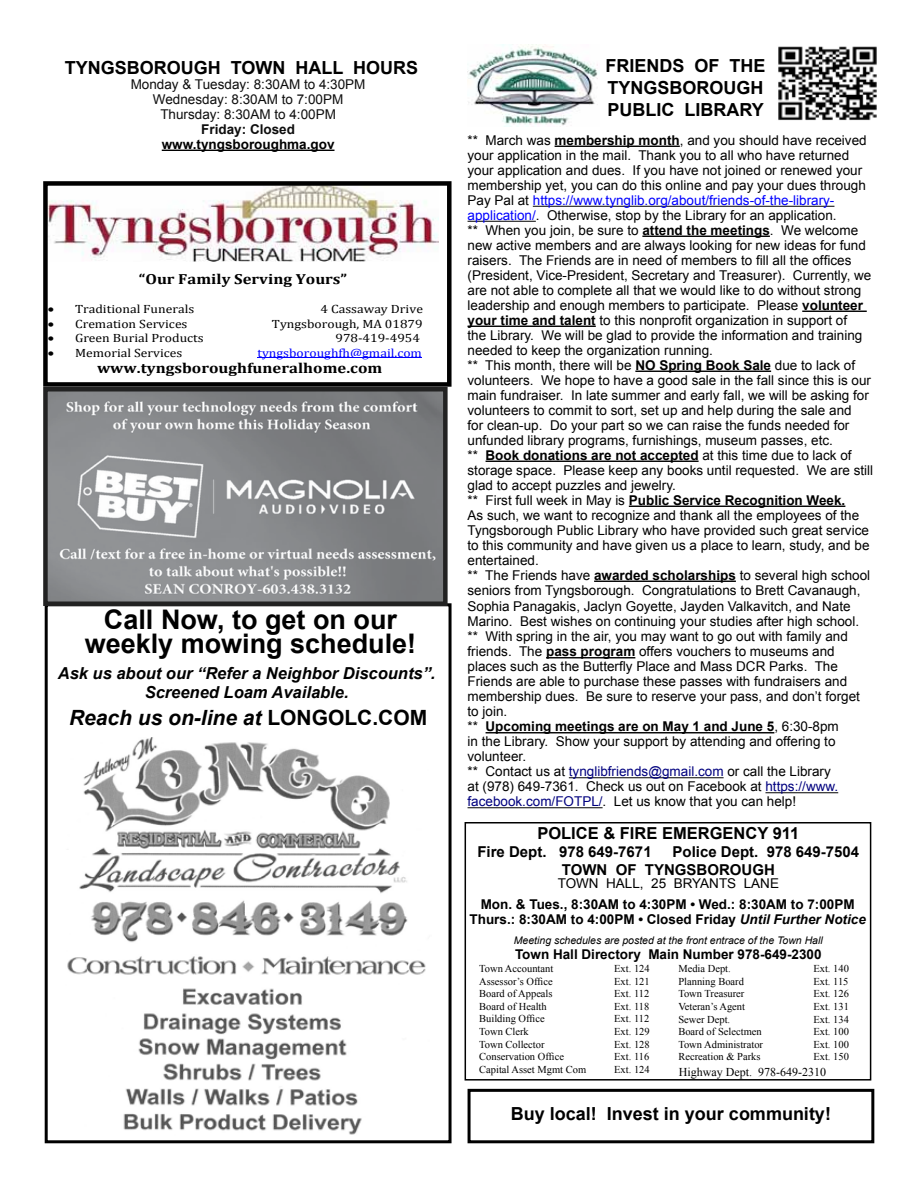
<style>
.page{position:relative;width:918px;height:1188px;background:#fff}
.page>*{position:absolute;margin:0;border:0;box-sizing:border-box;transform-origin:0 0}
.t1{font:700 27px/24px "Arial";color:#000;text-align:center}
.t2{font:italic 700 21px "Arial";color:#000}
.t3{font:700 18px/21.6px "Arial";color:#000}
.t4{font:italic 700 16.5px/19.5px "Arial";color:#000;text-align:center}
.t5{font:700 16.5px "Arial";color:#000}
.t6{font:700 15px/18px "Arial";color:#000}
.t7{font:700 14.55px "Cambria";color:#000;scale:1.14 1}
.t8{font:13.5px/15px "Arial";color:#000}
.t9{font:700 13.5px/15px "Arial";color:#000;text-align:center}
.t10{font:13.5px/15px "Arial";color:#0e0e0e;text-align:center}
.t11{font:12px "Cambria";color:#000;scale:1.14 1}
.t12{font:12px "Cambria";color:#00f;scale:1.14 1}
.t13{font:12px "Times New Roman";color:#000}
.t14{font:10.5px "Times New Roman";color:#000}
.t15{font:italic 10.5px "Arial";color:#000}
.s1{font-weight:700}
.s2{font-weight:700;color:#000}
.s3{font-style:normal}
.s4{color:#00f}
.s5{color:#00007f}
.s6{font-style:italic}
</style>
<div class="page">
<img style="left:67px;top:956px;width:359px;height:179px">
<img style="left:79px;top:738px;width:329px;height:204px">
<div style="left:45px;top:603px;width:407px;height:540px;border:3px solid #000"></div>
<img style="left:48px;top:186px;width:390px;height:75px">
<hr style="left:257px;top:358px;width:165px;height:1px;background:#00f">
<div style="left:43px;top:181px;width:409px;height:206px;border:4px solid #000"></div>
<img style="left:48px;top:392px;width:395px;height:209px">
<div style="left:43px;top:387px;width:405px;height:219px;border:4px solid #222"></div>
<img style="left:468px;top:45px;width:130px;height:81px">
<img style="left:778px;top:46px;width:99px;height:75px">
<hr style="left:555px;top:146px;width:125px;height:1px;background:#000">
<hr style="left:533px;top:206px;width:301px;height:1px;background:#000">
<hr style="left:468px;top:221px;width:68px;height:1px;background:#000">
<hr style="left:642px;top:236px;width:128px;height:1px;background:#000">
<hr style="left:802px;top:311px;width:65px;height:1px;background:#000">
<hr style="left:468px;top:326px;width:128px;height:1px;background:#000">
<hr style="left:635px;top:371px;width:136px;height:1px;background:#000">
<hr style="left:486px;top:461px;width:213px;height:1px;background:#000">
<hr style="left:629px;top:506px;width:216px;height:1px;background:#000">
<hr style="left:594px;top:581px;width:142px;height:1px;background:#000">
<hr style="left:546px;top:657px;width:89px;height:1px;background:#000">
<hr style="left:486px;top:732px;width:288px;height:1px;background:#000">
<hr style="left:569px;top:777px;width:155px;height:1px;background:#000">
<hr style="left:765px;top:792px;width:73px;height:1px;background:#000">
<hr style="left:468px;top:807px;width:135px;height:1px;background:#000">
<hr style="left:162px;top:150px;width:173px;height:1px;background:#000">
<div style="left:468px;top:1089px;width:406px;height:54px;border:3px solid #000"></div>
<div style="left:465px;top:822px;width:406px;height:259px;border:2px solid #000"></div>
<p class="t3" style="left:65px;top:57px;width:355px">TYNGSBOROUGH TOWN HALL HOURS</p>
<p class="t10" style="left:131px;top:77px;width:236px">Monday &amp; Tuesday: 8:30AM to 4:30PM<br>Wednesday: 8:30AM to 7:00PM<br>Thursday: 8:30AM to 4:00PM<br><span class="s1">Friday: Closed </span><span class="s2">www.tyngsboroughma.gov</span></p>
<p class="t7" style="left:139px;top:270px;width:184px">“Our Family Serving Yours”</p>
<p class="t11" style="left:48px;top:302px;width:130px">• Traditional Funerals</p>
<p class="t11" style="left:320px;top:302px;width:91px">4 Cassaway Drive</p>
<p class="t11" style="left:48px;top:316px;width:124px">• Cremation Services</p>
<p class="t11" style="left:272px;top:316px;width:134px">Tyngsborough, MA 01879</p>
<p class="t11" style="left:48px;top:331px;width:138px">• Green Burial Products</p>
<p class="t11" style="left:335px;top:331px;width:76px">978‐419‐4954</p>
<p class="t11" style="left:48px;top:346px;width:120px">• Memorial Services</p>
<p class="t12" style="left:257px;top:346px;width:146px">tyngsboroughfh@gmail.com</p>
<p class="t7" style="left:97px;top:360px;width:252px">www.tyngsboroughfuneralhome.com</p>
<p class="t1" style="left:85px;top:609px;width:333px">Call Now, to get on our weekly mowing schedule!</p>
<p class="t4" style="left:58px;top:664px;width:379px">Ask us about our “Refer a Neighbor Discounts”.<br>Screened Loam Available.</p>
<p class="t2" style="left:69px;top:704px;width:360px">Reach us on-line at <span class="s3">LONGOLC.COM</span></p>
<p class="t3" style="left:605px;top:56px;width:23px">Friends</p>
<p class="t3" style="left:694px;top:56px;width:13px">of</p>
<p class="t3" style="left:729px;top:56px;width:13px">the</p>
<p class="t3" style="left:607px;top:77px;width:26px">Tyngsborough<br>Public</p>
<p class="t3" style="left:684px;top:99px;width:24px">Library</p>
<p class="t8" style="left:468px;top:133px;width:407px">** March was <span class="s1">membership month</span>, and you should have received your application in the mail. Thank you to all who have returned your application and dues. If you have not joined or renewed your membership yet, you can do this online and pay your dues through Pay Pal at <span class="s4">https://www.tynglib.org/about/friends-of-the-library&shy;application/</span>. Otherwise, stop by the Library for an application.<br>** When you join, be sure to <span class="s1">attend the meetings</span>. We welcome new active members and are always looking for new ideas for fund raisers. The Friends are in need of members to fill all the offices (President, Vice-President, Secretary and Treasurer). Currently, we are not able to complete all that we would like to do without strong leadership and enough members to participate. Please <span class="s1">volunteer your time and talent</span> to this nonprofit organization in support of<br>the Library. We will be glad to provide the information and training needed to keep the organization running.<br>** This month, there will be <span class="s1">NO Spring Book Sale</span> due to lack of volunteers. We hope to have a good sale in the fall since this is our main fundraiser. In late summer and early fall, we will be asking for volunteers to commit to sort, set up and help during the sale and<br>for clean-up. Do your part so we can raise the funds needed for unfunded library programs, furnishings, museum passes, etc.<br>** <span class="s1">Book donations are not accepted</span> at this time due to lack of storage space. Please keep any books until requested. We are still glad to accept puzzles and jewelry.<br>** First full week in May is <span class="s1">Public Service Recognition Week.<br></span>As such, we want to recognize and thank all the employees of the Tyngsborough Public Library who have provided such great service to this community and have given us a place to learn, study, and be entertained.<br>** The Friends have <span class="s1">awarded scholarships</span> to several high school seniors from Tyngsborough. Congratulations to Brett Cavanaugh,</p>
<p class="t8" style="left:468px;top:599px;width:394px">Sophia Panagakis, Jaclyn Goyette, Jayden Valkavitch, and Nate Marino. Best wishes on continuing your studies after high school. ** With spring in the air, you may want to go out with family and friends. The <span class="s1">pass program</span> offers vouchers to museums and places such as the Butterfly Place and Mass DCR Parks. The Friends are able to purchase these passes with fundraisers and membership dues. Be sure to reserve your pass, and don’t forget to join.<br>** <span class="s1">Upcoming meetings are on May 1 and June 5</span>, 6:30-8pm<br>in the Library. Show your support by attending and offering to volunteer.<br>** Contact us at <span class="s5">tynglibfriends@gmail.com</span> or call the Library<br>at (978) 649-7361. Check us out on Facebook at <span class="s5">https://www. facebook.com/FOTPL/</span>. Let us know that you can help!</p>
<p class="t5" style="left:537px;top:822px;width:263px">POLICE &amp; FIRE EMERGENCY 911</p>
<p class="t6" style="left:477px;top:843px;width:176px">Fire Dept. 978 649-7671</p>
<p class="t6" style="left:562px;top:843px;width:299px;text-indent:111px">Police Dept. 978 649-7504<br>TOWN OF TYNGSBOROUGH</p>
<p class="t8" style="left:558px;top:876px;width:223px">TOWN HALL, 25 BRYANTS LANE</p>
<p class="t9" style="left:470px;top:897px;width:398px">Mon. &amp; Tues., 8:30AM to 4:30PM • Wed.: 8:30AM to 7:00PM<br>Thurs.: 8:30AM to 4:00PM • Closed Friday <span class="s6">Until Further Notice</span></p>
<p class="t15" style="left:514px;top:933px;width:310px">Meeting schedules are posted at the front entrace of the Town Hall</p>
<p class="t9" style="left:515px;top:947px;width:308px">Town Hall Directory Main Number 978-649-2300</p>
<p class="t14" style="left:479px;top:961px;width:76px">Town Accountant</p>
<p class="t14" style="left:614px;top:961px;width:37px">Ext. 124</p>
<p class="t14" style="left:479px;top:974px;width:75px">Assessor’s Office</p>
<p class="t14" style="left:614px;top:974px;width:37px">Ext. 121</p>
<p class="t14" style="left:479px;top:987px;width:75px">Board of Appeals</p>
<p class="t14" style="left:614px;top:987px;width:37px">Ext. 112</p>
<p class="t14" style="left:479px;top:999px;width:69px">Board of Health</p>
<p class="t14" style="left:614px;top:999px;width:37px">Ext. 118</p>
<p class="t14" style="left:479px;top:1012px;width:67px">Building Office</p>
<p class="t14" style="left:614px;top:1012px;width:37px">Ext. 112</p>
<p class="t14" style="left:479px;top:1024px;width:51px">Town Clerk</p>
<p class="t14" style="left:614px;top:1024px;width:37px">Ext. 129</p>
<p class="t14" style="left:479px;top:1037px;width:67px">Town Collector</p>
<p class="t14" style="left:614px;top:1037px;width:37px">Ext. 128</p>
<p class="t14" style="left:479px;top:1050px;width:86px">Conservation Office</p>
<p class="t14" style="left:614px;top:1050px;width:37px">Ext. 116</p>
<p class="t14" style="left:479px;top:1062px;width:109px">Capital Asset Mgmt Com</p>
<p class="t14" style="left:614px;top:1062px;width:37px">Ext. 124</p>
<p class="t14" style="left:678px;top:962px;width:54px">Media Dept.</p>
<p class="t14" style="left:813px;top:962px;width:37px">Ext. 140</p>
<p class="t14" style="left:678px;top:974px;width:67px">Planning Board</p>
<p class="t14" style="left:813px;top:974px;width:37px">Ext. 115</p>
<p class="t14" style="left:678px;top:987px;width:68px">Town Treasurer</p>
<p class="t14" style="left:813px;top:987px;width:37px">Ext. 126</p>
<p class="t14" style="left:678px;top:999px;width:68px">Veteran’s Agent</p>
<p class="t14" style="left:813px;top:999px;width:37px">Ext. 131</p>
<p class="t14" style="left:678px;top:1012px;width:53px">Sewer Dept.</p>
<p class="t14" style="left:813px;top:1012px;width:37px">Ext. 134</p>
<p class="t14" style="left:678px;top:1025px;width:85px">Board of Selectmen</p>
<p class="t14" style="left:813px;top:1025px;width:37px">Ext. 100</p>
<p class="t14" style="left:678px;top:1037px;width:86px">Town Administrator</p>
<p class="t14" style="left:813px;top:1037px;width:37px">Ext. 100</p>
<p class="t14" style="left:678px;top:1050px;width:84px">Recreation &amp; Parks</p>
<p class="t14" style="left:813px;top:1050px;width:37px">Ext. 150</p>
<p class="t13" style="left:679px;top:1064px;width:149px">Highway Dept. 978-649-2310</p>
<p class="t3" style="left:511px;top:1103px;width:322px">Buy local! Invest in your community!</p>
</div>
